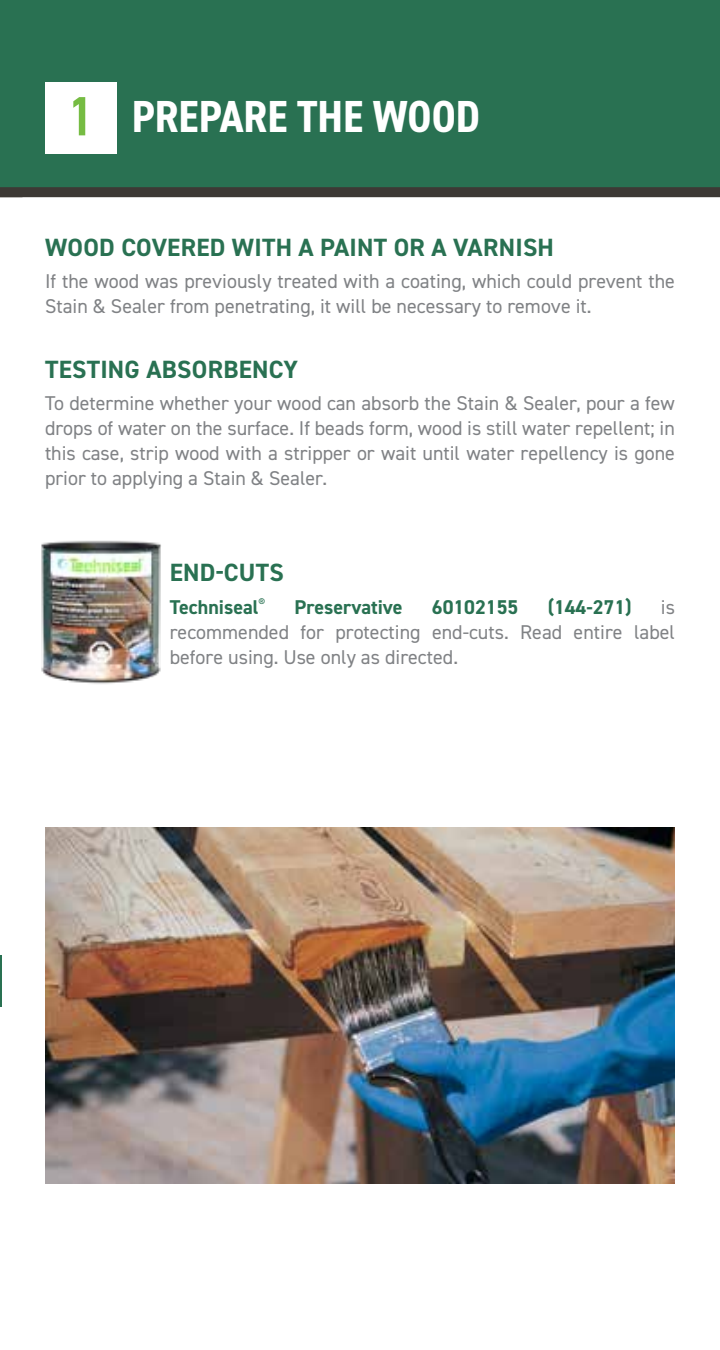
<style>
.page{position:relative;width:720px;height:1350px;background:#fff}
.page>*{position:absolute;margin:0;border:0;box-sizing:border-box;transform-origin:0 0}
.t1{font:700 condensed 45px "DIN2014";color:#fff}
.t2{font:700 25px "DIN2014";letter-spacing:.01em;color:#297152}
.t3{font:20px/25px "DIN2014";color:#808285;text-align:justify}
.t4{font:700 20px "DIN2014";color:#297152}
.s1{font-weight:600;font-stretch:normal;font-size:55.5px;color:#76bc43}
</style>
<div class="page">
<div style="left:0;top:0;width:720px;height:187px;background:#297152"></div>
<div style="left:45px;top:82px;width:72px;height:72px;background:#fff"></div>
<img style="left:45px;top:828px;width:629px;height:355px">
<div style="left:0;top:187px;width:720px;height:10px;background:#3d3935"></div>
<hr style="left:0;top:955px;width:2px;height:52px;background:#297152">
<img style="left:41px;top:540px;width:120px;height:144px">
<h1 class="t1" style="left:66px;top:87px;width:415px"><span class="s1">1</span> PREPARE THE WOOD</h1>
<p class="t2" style="left:45px;top:231px;width:510px">WOOD COVERED WITH A PAINT OR A VARNISH</p>
<p class="t3" style="left:45px;top:268px;width:632px">If the wood was previously treated with a coating, which could prevent the<br>Stain &amp; Sealer from penetrating, it will be necessary to remove it.</p>
<p class="t2" style="left:45px;top:352px;width:254px">TESTING ABSORBENCY</p>
<p class="t3" style="left:45px;top:390px;width:632px">To determine whether your wood can absorb the Stain &amp; Sealer, pour a few drops of water on the surface. If beads form, wood is still water repellent; in this case, strip wood with a stripper or wait until water repellency is gone prior to applying a Stain &amp; Sealer.</p>
<p class="t2" style="left:170px;top:556px;width:115px">END-CUTS</p>
<p class="t4" style="left:170px;top:593px;width:97px">Techniseal<sup>®</sup></p>
<p class="t4" style="left:295px;top:593px;width:109px">Preservative</p>
<p class="t4" style="left:432px;top:593px;width:88px">60102155</p>
<p class="t4" style="left:548px;top:593px;width:85px">(144-271)</p>
<p class="t3" style="left:170px;top:594px;width:507px;text-indent:491px">is recommended for protecting end-cuts. Read entire label before using. Use only as directed.</p>
</div>
